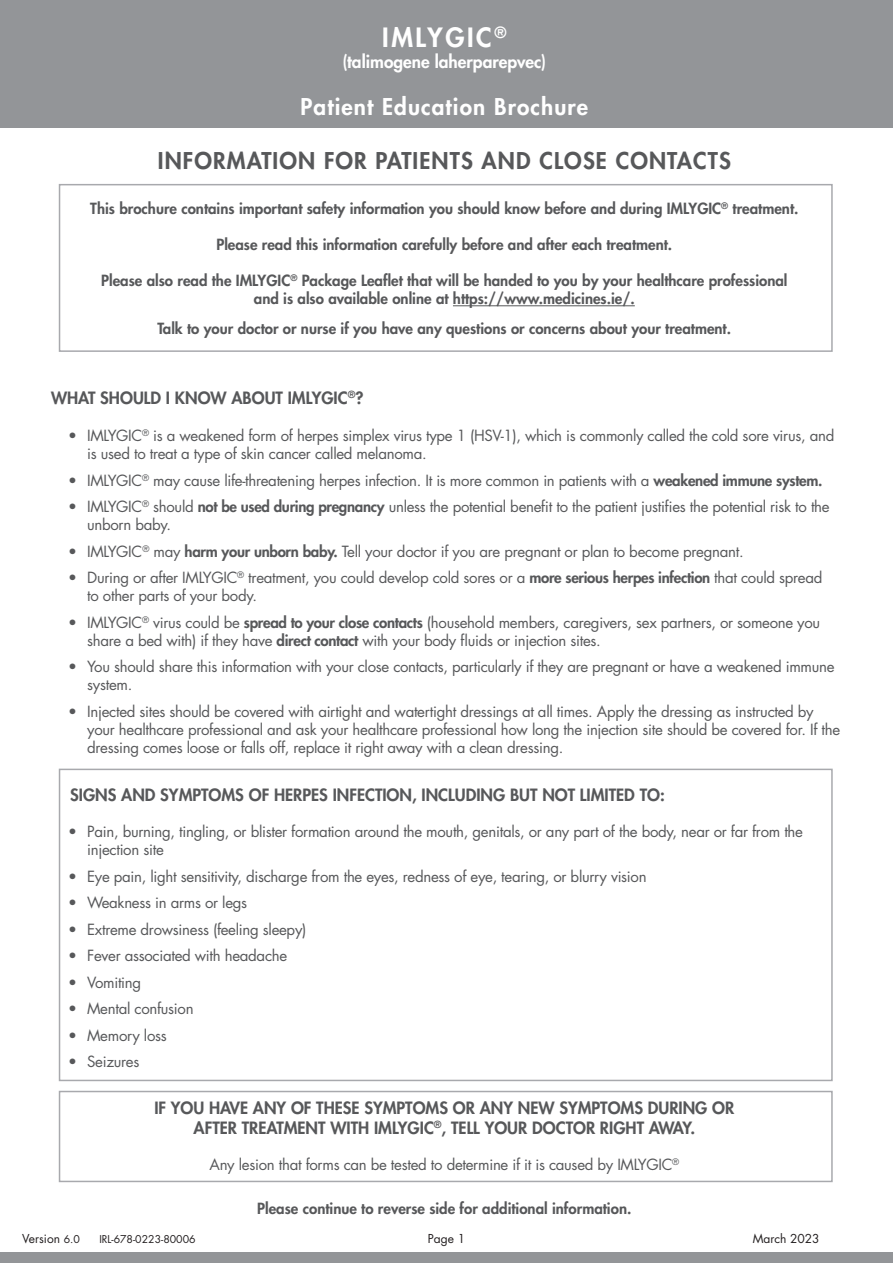
<style>
.page{position:relative;width:893px;height:1263px;background:#fff}
.page>*{position:absolute;margin:0;border:0;box-sizing:border-box;transform-origin:0 0}
.t1{font:800 25.8px "Futura Std";letter-spacing:.1em;color:#fff}
.t2{font:800 22.5px "Futura Std";letter-spacing:.05em;color:#57585a}
.t3{font:800 22.5px "Futura Std";letter-spacing:.05em;color:#fff}
.t4{font:800 17.25px "Futura Std";color:#fff}
.t5{font:800 16.5px/19.8px "Futura Std";color:#57585a;text-align:center}
.t6{font:15px/18px "Futura Std";letter-spacing:-.02em;color:#57585a}
.t7{font:800 15px "Futura Std";color:#57585a}
.t8{font:12px "Futura Std";color:#231f20}
.t9{font:10.5px "Futura Std";color:#231f20}
.s1{font-weight:800}
.s2{font-size:10.5px}
</style>
<div class="page">
<div style="left:0;top:0;width:893px;height:128px;background:#939598"></div>
<hr style="left:453px;top:305px;width:182px;height:1px;background:#57585a">
<div style="left:0;top:1252px;width:893px;height:11px;background:#939598"></div>
<div style="left:59px;top:184px;width:774px;height:168px;border:2px solid #a8a9ad"></div>
<div style="left:59px;top:769px;width:774px;height:312px;border:2px solid #a8a9ad"></div>
<div style="left:59px;top:1091px;width:774px;height:91px;border:2px solid #a8a9ad"></div>
<p class="t1" style="left:382px;top:21px;width:126px">IMLYGIC<sup>®</sup></p>
<p class="t4" style="left:343px;top:50px;width:205px">(talimogene laherparepvec)</p>
<p class="t3" style="left:301px;top:93px;width:289px">Patient Education Brochure</p>
<p class="t2" style="left:158px;top:147px;width:574px">INFORMATION FOR PATIENTS AND CLOSE CONTACTS</p>
<p class="t7" style="left:90px;top:199px;width:710px">This brochure contains important safety information you should know before and during IMLYGIC<sup>®</sup> treatment.</p>
<p class="t7" style="left:216px;top:235px;width:457px">Please read this information carefully before and after each treatment.</p>
<p class="t7" style="left:101px;top:271px;width:688px">Please also read the IMLYGIC<sup>®</sup> Package Leaflet that will be handed to you by your healthcare professional</p>
<p class="t7" style="left:254px;top:289px;width:382px">and is also available online at https://www.medicines.ie/.</p>
<p class="t7" style="left:158px;top:319px;width:575px">Talk to your doctor or nurse if you have any questions or concerns about your treatment.</p>
<p class="t5" style="left:51px;top:388px;width:314px">WHAT SHOULD I KNOW ABOUT IMLYGIC<sup>®</sup>?</p>
<p class="t6" style="left:87px;top:427px;width:749px;text-indent:-19px">• IMLYGIC<sup>®</sup> is a weakened form of herpes simplex virus type 1 (HSV-1), which is commonly called the cold sore virus, and is used to treat a type of skin cancer called melanoma.</p>
<p class="t6" style="left:68px;top:472px;width:756px">• IMLYGIC<sup>®</sup> may cause life-threatening herpes infection. It is more common in patients with a <span class="s1">weakened immune system.</span></p>
<p class="t6" style="left:87px;top:498px;width:744px;text-indent:-19px">• IMLYGIC<sup>®</sup> should <span class="s1">not be used during pregnancy</span> unless the potential benefit to the patient justifies the potential risk to the unborn baby.</p>
<p class="t6" style="left:68px;top:543px;width:677px">• IMLYGIC<sup>®</sup> may <span class="s1">harm your unborn baby.</span> Tell your doctor if you are pregnant or plan to become pregnant.</p>
<p class="t6" style="left:87px;top:569px;width:737px;text-indent:-19px">• During or after IMLYGIC<sup>®</sup> treatment, you could develop cold sores or a <span class="s1">more serious herpes infection</span> that could spread to other parts of your body.</p>
<p class="t6" style="left:87px;top:614px;width:735px;text-indent:-19px">• IMLYGIC<sup>®</sup> virus could be <span class="s1">spread to your close contacts</span> (household members, caregivers, sex partners, or someone you share a bed with) if they have <span class="s1">direct contact</span> with your body fluids or injection sites.</p>
<p class="t6" style="left:87px;top:658px;width:749px;text-indent:-19px">• You should share this information with your close contacts, particularly if they are pregnant or have a weakened immune system.</p>
<p class="t6" style="left:87px;top:703px;width:755px;text-indent:-19px">• Injected sites should be covered with airtight and watertight dressings at all times. Apply the dressing as instructed by your healthcare professional and ask your healthcare professional how long the injection site should be covered for. If the dressing comes loose or falls off, replace it right away with a clean dressing.</p>
<p class="t5" style="left:70px;top:785px;width:596px">SIGNS AND SYMPTOMS OF HERPES INFECTION, INCLUDING BUT NOT LIMITED TO:</p>
<p class="t6" style="left:87px;top:823px;width:717px;text-indent:-19px">• Pain, burning, tingling, or blister formation around the mouth, genitals, or any part of the body, near or far from the injection site</p>
<p class="t6" style="left:68px;top:867px;width:580px">• Eye pain, light sensitivity, discharge from the eyes, redness of eye, tearing, or blurry vision</p>
<p class="t6" style="left:68px;top:894px;width:181px">• Weakness in arms or legs</p>
<p class="t6" style="left:68px;top:920px;width:240px">• Extreme drowsiness (feeling sleepy)</p>
<p class="t6" style="left:68px;top:947px;width:221px">• Fever associated with headache</p>
<p class="t6" style="left:68px;top:973px;width:75px">• Vomiting</p>
<p class="t6" style="left:68px;top:1000px;width:127px">• Mental confusion</p>
<p class="t6" style="left:68px;top:1026px;width:100px">• Memory loss</p>
<p class="t6" style="left:68px;top:1053px;width:73px">• Seizures</p>
<p class="t5" style="left:154px;top:1098px;width:581px">IF YOU HAVE ANY OF THESE SYMPTOMS OR ANY NEW SYMPTOMS DURING OR<br>AFTER TREATMENT WITH IMLYGIC<sup>®</sup>, TELL YOUR DOCTOR RIGHT AWAY.</p>
<p class="t6" style="left:209px;top:1155px;width:471px">Any lesion that forms can be tested to determine if it is caused by IMLYGIC<sup>®</sup></p>
<p class="t7" style="left:257px;top:1199px;width:376px">Please continue to reverse side for additional information.</p>
<p class="t8" style="left:22px;top:1231px;width:59px">Version <span class="s2">6.0</span></p>
<p class="t9" style="left:99px;top:1232px;width:98px">IRL-678-0223-80006</p>
<p class="t8" style="left:753px;top:1231px;width:69px">March 2023</p>
<p class="t8" style="left:428px;top:1231px;width:39px">Page 1</p>
</div>
